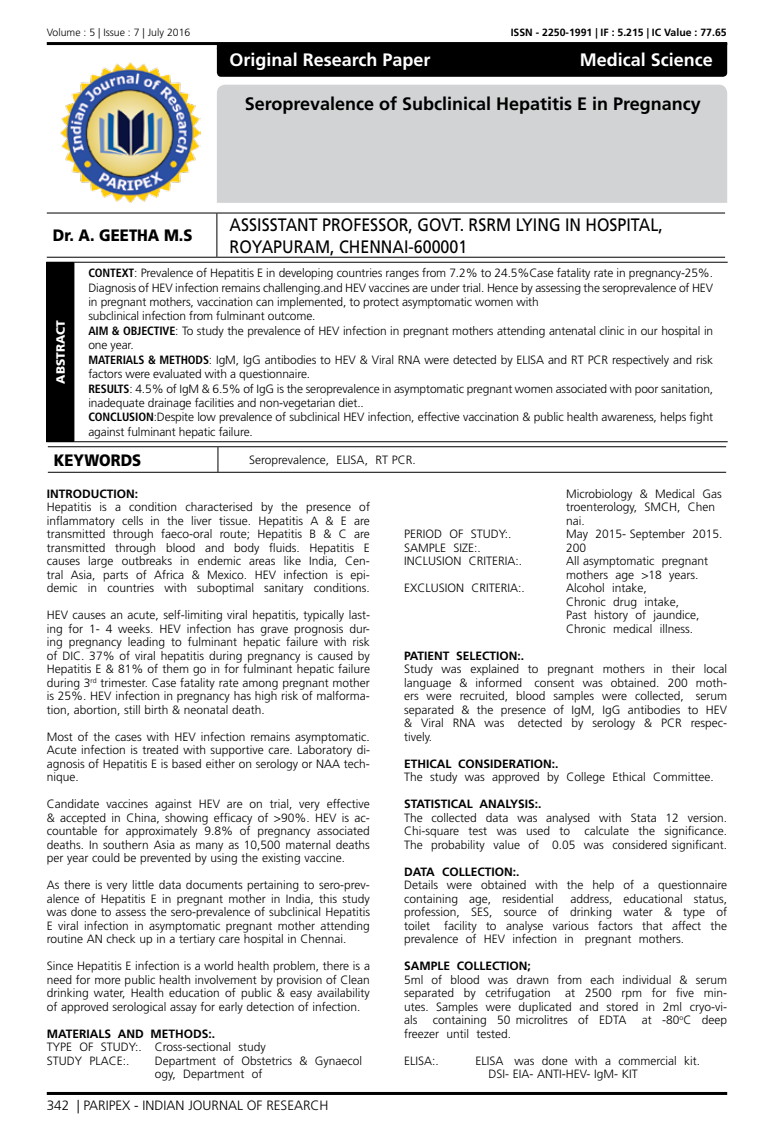
<style>
.page{position:relative;width:774px;height:1136px;background:#fff}
.page>*{position:absolute;margin:0;border:0;box-sizing:border-box;transform-origin:0 0}
.t1{font:18px/21.6px "Frutiger LT Std";color:#000;scale:.89 1}
.t2{font:700 18px "Frutiger LT Std";color:#000}
.t3{font:700 18px "Frutiger LT Std";color:#fff}
.t4{font:900 16.5px "Frutiger LT Std";color:#000;scale:.9 1}
.t5{font:300 13.5px "Frutiger LT Std";color:#000}
.t6{font:300 12px/13.5px "Frutiger LT Std";color:#000;text-align:justify}
.t7{font:700 12px "Frutiger LT Std";color:#000}
.t8{font:900 12px "Frutiger LT Std";color:#fff}
.t9{font:700 10.5px "Frutiger LT Std";color:#000}
.t10{font:300 10.5px "Frutiger LT Std";color:#000}
.s1{font-weight:700;font-stretch:condensed}
</style>
<div class="page">
<hr style="left:47px;top:42px;width:680px;height:3px;background:#000">
<hr style="left:47px;top:1091px;width:680px;height:3px;background:#000">
<div style="left:217px;top:85px;width:510px;height:118px;background:#d1d3d4"></div>
<div style="left:217px;top:45px;width:510px;height:32px;background:#000"></div>
<img style="left:61px;top:63px;width:139px;height:140px">
<hr style="left:47px;top:213px;width:170px;height:1px;background:#000">
<hr style="left:217px;top:213px;width:508px;height:1px;background:#000">
<hr style="left:216px;top:213px;width:1px;height:44px;background:#000">
<hr style="left:47px;top:257px;width:170px;height:1px;background:#000">
<hr style="left:217px;top:257px;width:508px;height:1px;background:#000">
<hr style="left:48px;top:446px;width:170px;height:1px;background:#000">
<hr style="left:218px;top:446px;width:508px;height:1px;background:#000">
<svg style="left:218px;top:447px;width:1px;height:25px"></svg>
<hr style="left:48px;top:472px;width:170px;height:1px;background:#000">
<hr style="left:218px;top:472px;width:508px;height:1px;background:#000">
<div style="left:47px;top:262px;width:27px;height:179px;background:#000"></div>
<hr style="left:46px;top:262px;width:1px;height:179px;background:#000">
<hr style="left:74px;top:262px;width:654px;height:1px;background:#000">
<hr style="left:74px;top:262px;width:1px;height:179px;background:#000">
<svg style="left:46px;top:441px;width:28px;height:1px"></svg>
<hr style="left:74px;top:441px;width:654px;height:1px;background:#000">
<p class="t10" style="left:47px;top:27px;width:145px">Volume : 5 | Issue : 7 | July 2016</p>
<p class="t9" style="left:511px;top:27px;width:217px">ISSN - 2250-1991 | IF : 5.215 | IC Value : 77.65</p>
<h1 class="t3" style="left:230px;top:49px;width:202px">Original Research Paper</h1>
<h1 class="t3" style="left:580px;top:49px;width:135px">Medical Science</h1>
<h1 class="t2" style="left:245px;top:93px;width:458px">Seroprevalence of Subclinical Hepatitis E in Pregnancy</h1>
<h2 class="t4" style="left:53px;top:225px;width:157px">Dr. A. GEETHA M.S</h2>
<h1 class="t1" style="left:230px;top:214px;width:488px">ASSISSTANT PROFESSOR, GOVT. RSRM LYING IN HOSPITAL,<br>ROYAPURAM, CHENNAI-600001</h1>
<p class="t8" style="left:53px;top:383px;width:65px;rotate:-90deg">ABSTRACT</p>
<p class="t6" style="left:88px;top:266px;width:626px;line-height:14.4px;text-align:left"><span class="s1">CONTEXT</span>: Prevalence of Hepatitis E in developing countries ranges from 7.2% to 24.5%Case fatality rate in pregnancy-25%.<br>Diagnosis of HEV infection remains challenging.and HEV vaccines are under trial. Hence by assessing the seroprevalence of HEV in pregnant mothers, vaccination can implemented, to protect asymptomatic women with<br>subclinical infection from fulminant outcome.<br><span class="s1">AIM &amp; OBJECTIVE</span>: To study the prevalence of HEV infection in pregnant mothers attending antenatal clinic in our hospital in one year.<br><span class="s1">MATERIALS &amp; METHODS</span>: IgM, IgG antibodies to HEV &amp; Viral RNA were detected by ELISA and RT PCR respectively and risk factors were evaluated with a questionnaire.<br><span class="s1">RESULTS</span>: 4.5% of IgM &amp; 6.5% of IgG is the seroprevalence in asymptomatic pregnant women associated with poor sanitation, inadequate drainage facilities and non-vegetarian diet..<br><span class="s1">CONCLUSION</span>:Despite low prevalence of subclinical HEV infection, effective vaccination &amp; public health awareness, helps fight against fulminant hepatic failure.</p>
<h2 class="t4" style="left:54px;top:450px;width:99px">KEYWORDS</h2>
<p class="t6" style="left:249px;top:453px;width:168px">Seroprevalence, ELISA, RT PCR.</p>
<p class="t7" style="left:47px;top:486px;width:93px">INTRODUCTION:</p>
<p class="t6" style="left:47px;top:500px;width:325px">Hepatitis is a condition characterised by the presence of inflammatory cells in the liver tissue. Hepatitis A &amp; E are transmitted through faeco-oral route; Hepatitis B &amp; C are transmitted through blood and body fluids. Hepatitis E causes large outbreaks in endemic areas like India, Cen&shy;tral Asia, parts of Africa &amp; Mexico. HEV infection is epi&shy;demic in countries with suboptimal sanitary conditions.</p>
<p class="t6" style="left:47px;top:608px;width:325px">HEV causes an acute, self-limiting viral hepatitis, typically last&shy;ing for 1- 4 weeks. HEV infection has grave prognosis dur&shy;ing pregnancy leading to fulminant hepatic failure with risk of DIC. 37% of viral hepatitis during pregnancy is caused by Hepatitis E &amp; 81% of them go in for fulminant hepatic failure during 3<sup>rd</sup> trimester. Case fatality rate among pregnant mother is 25%. HEV infection in pregnancy has high risk of malforma&shy;tion, abortion, still birth &amp; neonatal death.</p>
<p class="t6" style="left:47px;top:730px;width:325px">Most of the cases with HEV infection remains asymptomatic.<br>Acute infection is treated with supportive care. Laboratory di&shy;agnosis of Hepatitis E is based either on serology or NAA tech&shy;nique.</p>
<p class="t6" style="left:47px;top:797px;width:325px">Candidate vaccines against HEV are on trial, very effective &amp; accepted in China, showing efficacy of &gt;90%. HEV is ac&shy;countable for approximately 9.8% of pregnancy associated deaths. In southern Asia as many as 10,500 maternal deaths per year could be prevented by using the existing vaccine.</p>
<p class="t6" style="left:47px;top:878px;width:325px">As there is very little data documents pertaining to sero-prev&shy;alence of Hepatitis E in pregnant mother in India, this study was done to assess the sero-prevalence of subclinical Hepatitis E viral infection in asymptomatic pregnant mother attending routine AN check up in a tertiary care hospital in Chennai.</p>
<p class="t6" style="left:47px;top:959px;width:325px">Since Hepatitis E infection is a world health problem, there is a need for more public health involvement by provision of Clean drinking water, Health education of public &amp; easy availability of approved serological assay for early detection of infection.</p>
<p class="t7" style="left:47px;top:1026px;width:170px">MATERIALS AND METHODS:.</p>
<p class="t6" style="left:47px;top:1040px;width:221px">TYPE OF STUDY:. Cross-sectional study<br>STUDY PLACE:.</p>
<p class="t6" style="left:155px;top:1054px;width:209px">Department of Obstetrics &amp; Gynaecol ogy, Department of</p>
<p class="t5" style="left:47px;top:1097px;width:283px">342 | PARIPEX - INDIAN JOURNAL OF RESEARCH</p>
<p class="t6" style="left:566px;top:487px;width:157px;text-align:left">Microbiology &amp; Medical Gas troenterology, SMCH, Chen nai.</p>
<p class="t6" style="left:404px;top:527px;width:109px">PERIOD OF STUDY:.</p>
<p class="t6" style="left:566px;top:527px;width:158px">May 2015- September 2015.</p>
<p class="t6" style="left:404px;top:541px;width:78px">SAMPLE SIZE:.</p>
<p class="t6" style="left:566px;top:541px;width:22px">200</p>
<p class="t6" style="left:404px;top:554px;width:120px">INCLUSION CRITERIA:.</p>
<p class="t6" style="left:566px;top:554px;width:144px">All asymptomatic pregnant mothers age &gt;18 years.</p>
<p class="t6" style="left:404px;top:581px;width:122px">EXCLUSION CRITERIA:.</p>
<p class="t6" style="left:566px;top:581px;width:135px;text-align:left">Alcohol intake,<br>Chronic drug intake,<br>Past history of jaundice,<br>Chronic medical illness.</p>
<p class="t7" style="left:404px;top:648px;width:122px">PATIENT SELECTION:.</p>
<p class="t6" style="left:404px;top:662px;width:325px">Study was explained to pregnant mothers in their local language &amp; informed consent was obtained. 200 moth&shy;ers were recruited, blood samples were collected, serum separated &amp; the presence of IgM, IgG antibodies to HEV &amp; Viral RNA was detected by serology &amp; PCR respec&shy;tively.</p>
<p class="t7" style="left:404px;top:756px;width:156px">ETHICAL CONSIDERATION:.</p>
<p class="t6" style="left:404px;top:770px;width:311px">The study was approved by College Ethical Committee.</p>
<p class="t7" style="left:404px;top:797px;width:139px">STATISTICAL ANALYSIS:.</p>
<p class="t6" style="left:404px;top:811px;width:325px">The collected data was analysed with Stata 12 version.<br>Chi-square test was used to calculate the significance.<br>The probability value of 0.05 was considered significant.</p>
<p class="t7" style="left:404px;top:864px;width:117px">DATA COLLECTION:.</p>
<p class="t6" style="left:404px;top:878px;width:325px">Details were obtained with the help of a questionnaire containing age, residential</p>
<p class="t6" style="left:404px;top:892px;width:325px;text-indent:167px">address, educational status, profession, SES, source of drinking water &amp; type of toilet facility to analyse various factors that affect the prevalence of HEV infection in pregnant mothers.</p>
<p class="t7" style="left:404px;top:959px;width:128px">SAMPLE COLLECTION;</p>
<p class="t6" style="left:404px;top:973px;width:325px">5ml of blood was drawn from each individual &amp; serum separated by cetrifugation at 2500 rpm for five min&shy;utes. Samples were duplicated and stored in 2ml cryo-vi&shy;als</p>
<p class="t6" style="left:433px;top:1013px;width:195px">containing 50 microlitres of EDTA</p>
<p class="t6" style="left:642px;top:1013px;width:87px">at -80<sup>o</sup>C deep</p>
<p class="t6" style="left:404px;top:1027px;width:109px">freezer until tested.</p>
<p class="t6" style="left:404px;top:1054px;width:36px">ELISA:.</p>
<p class="t6" style="left:488px;top:1054px;width:213px;text-indent:-13px">ELISA was done with a commercial kit.<br>DSI- EIA- ANTI-HEV- IgM- KIT</p>
</div>
